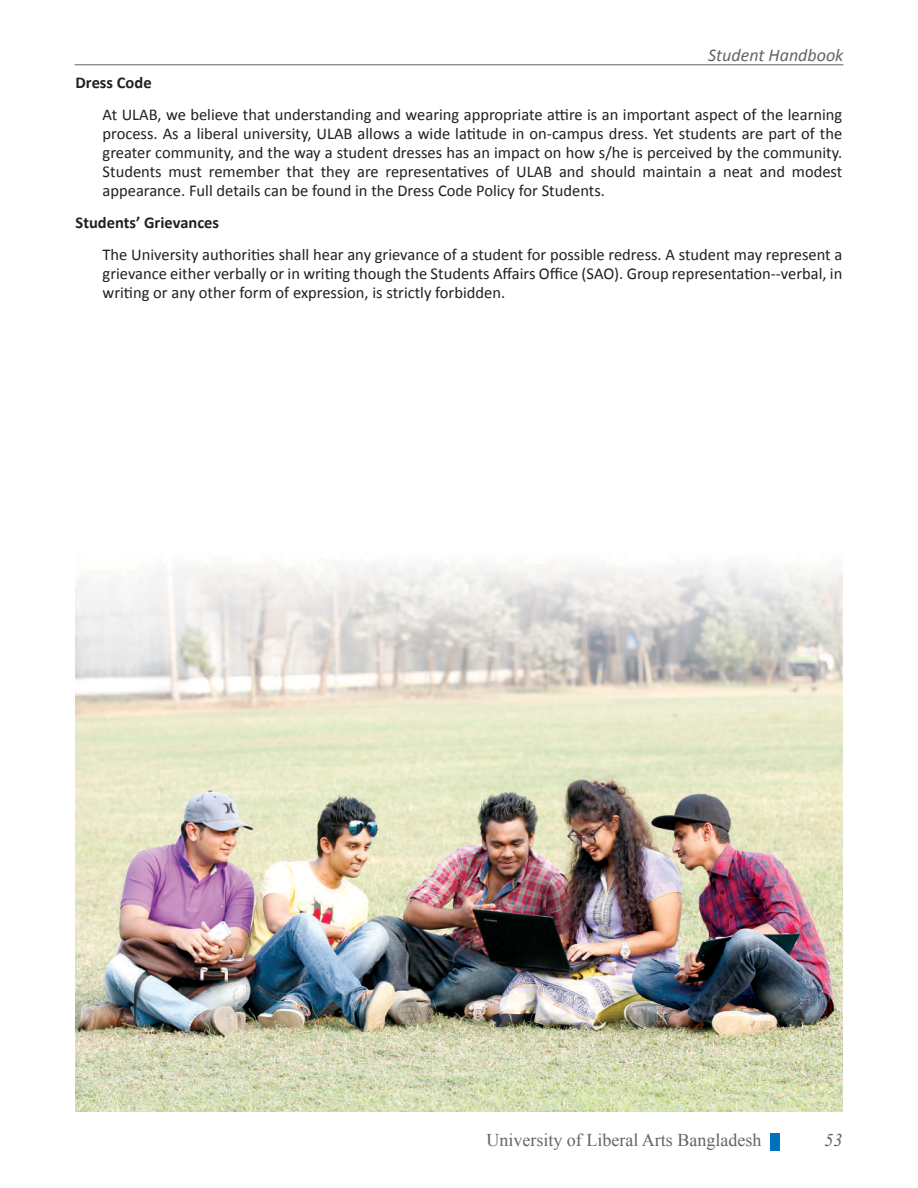
<style>
.page{position:relative;width:918px;height:1188px;background:#fff}
.page>*{position:absolute;margin:0;border:0;box-sizing:border-box;transform-origin:0 0}
.t1{font:18px "Times New Roman";color:#636466}
.t2{font:italic 18px "Calibri";color:#636466}
.t3{font:italic 18px "Times New Roman";color:#636466}
.t4{font:16.5px/18.9px "Calibri";color:#231f20;text-align:justify}
.t5{font:700 16.5px "Calibri";color:#231f20}
</style>
<div class="page">
<div style="left:770px;top:1134px;width:10px;height:17px;background:#0072bc"></div>
<hr style="left:75px;top:64px;width:768px;height:1px;background:#636466">
<img style="left:76px;top:563px;width:766px;height:549px">
<p class="t2" style="left:708px;top:43px;width:137px">Student Handbook</p>
<p class="t5" style="left:76px;top:72px;width:78px">Dress Code</p>
<p class="t4" style="left:103px;top:105px;width:741px">At ULAB, we believe that understanding and wearing appropriate attire is an important aspect of the learning process. As a liberal university, ULAB allows a wide latitude in on-campus dress. Yet students are part of the greater community, and the way a student dresses has an impact on how s/he is perceived by the community.<br>Students must remember that they are representatives of ULAB and should maintain a neat and modest appearance. Full details can be found in the Dress Code Policy for Students.</p>
<p class="t5" style="left:76px;top:212px;width:145px">Students’ Grievances</p>
<p class="t4" style="left:103px;top:245px;width:741px">The University authorities shall hear any grievance of a student for possible redress. A student may represent a grievance either verbally or in writing though the Students Affairs Office (SAO). Group representation--verbal, in writing or any other form of expression, is strictly forbidden.</p>
<p class="t1" style="left:486px;top:1128px;width:276px">University of Liberal Arts Bangladesh</p>
<p class="t3" style="left:824px;top:1128px;width:19px">53</p>
</div>
